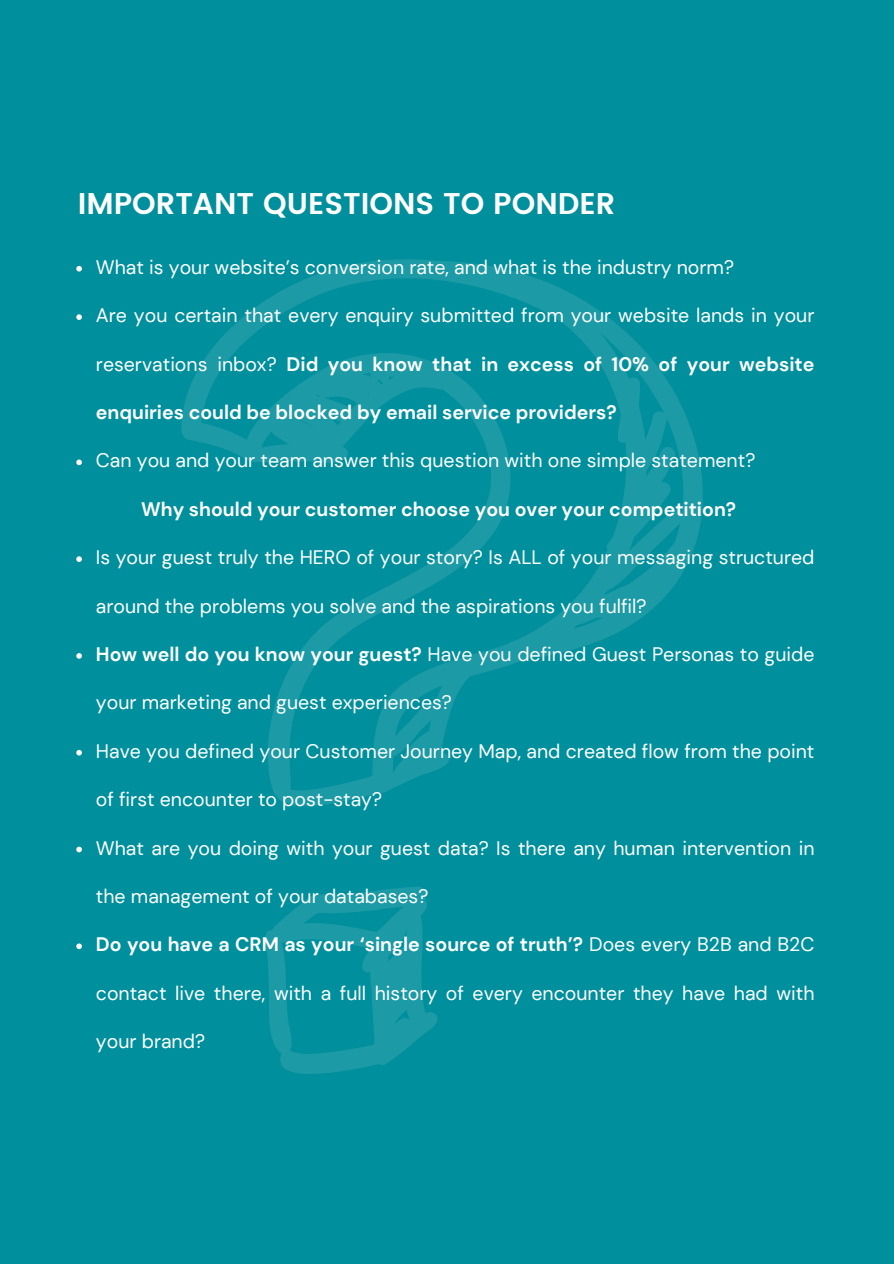
<style>
.page{position:relative;width:894px;height:1264px;background:#fff}
.page>*{position:absolute;margin:0;border:0;box-sizing:border-box;transform-origin:0 0}
.t1{font:600 30px "Poppins";color:#fff}
.t2{font:19.5px "DM Sans";color:#fff}
.t3{font:700 19.5px "DM Sans";color:#fff}
.s1{font-weight:400}
.s2{font-weight:700}
</style>
<div class="page">
<div style="left:0;top:0;width:893px;height:1263px;background:#008f9c"></div>
<svg style="left:76px;top:266px;width:6px;height:5px"></svg>
<svg style="left:76px;top:314px;width:6px;height:6px"></svg>
<svg style="left:76px;top:459px;width:6px;height:6px"></svg>
<svg style="left:76px;top:556px;width:6px;height:6px"></svg>
<svg style="left:76px;top:653px;width:6px;height:5px"></svg>
<svg style="left:76px;top:750px;width:6px;height:5px"></svg>
<svg style="left:76px;top:846px;width:6px;height:6px"></svg>
<svg style="left:76px;top:943px;width:6px;height:6px"></svg>
<svg style="left:181px;top:259px;width:522px;height:547px"></svg>
<svg style="left:265px;top:887px;width:173px;height:187px"></svg>
<svg style="left:370px;top:367px;width:19px;height:17px"></svg>
<p class="t1" style="left:78px;top:186px;width:539px">IMPORTANT QUESTIONS TO PONDER</p>
<h1 class="t2" style="left:96px;top:254px;width:639px">What is your website’s conversion rate, and what is the industry norm?</h1>
<p class="t2" style="left:96px;top:303px;width:719px">Are you certain that every enquiry submitted from your website lands in your</p>
<p class="t3" style="left:96px;top:351px;width:719px"><span class="s1">reservations inbox?</span> Did you know that in excess of 10% of your website</p>
<p class="t3" style="left:96px;top:399px;width:522px">enquiries could be blocked by email service providers?</p>
<p class="t2" style="left:96px;top:448px;width:660px">Can you and your team answer this question with one simple statement?</p>
<p class="t3" style="left:141px;top:496px;width:596px">Why should your customer choose you over your competition?</p>
<p class="t2" style="left:96px;top:545px;width:719px">Is your guest truly the HERO of your story? Is ALL of your messaging structured</p>
<p class="t2" style="left:96px;top:593px;width:552px">around the problems you solve and the aspirations you fulfil?</p>
<p class="t2" style="left:96px;top:641px;width:719px"><span class="s2">How well do you know your guest?</span> Have you defined Guest Personas to guide</p>
<p class="t2" style="left:96px;top:690px;width:357px">your marketing and guest experiences?</p>
<p class="t2" style="left:96px;top:738px;width:719px">Have you defined your Customer Journey Map, and created flow from the point</p>
<p class="t2" style="left:96px;top:786px;width:288px">of first encounter to post-stay?</p>
<p class="t2" style="left:96px;top:835px;width:719px">What are you doing with your guest data? Is there any human intervention in</p>
<p class="t2" style="left:96px;top:883px;width:334px">the management of your databases?</p>
<p class="t3" style="left:96px;top:932px;width:719px">Do you have a CRM as your ‘single source of truth’? <span class="s1">Does every B2B and B2C</span></p>
<p class="t2" style="left:96px;top:980px;width:719px">contact live there, with a full history of every encounter they have had with</p>
<p class="t2" style="left:96px;top:1028px;width:111px">your brand?</p>
</div>
